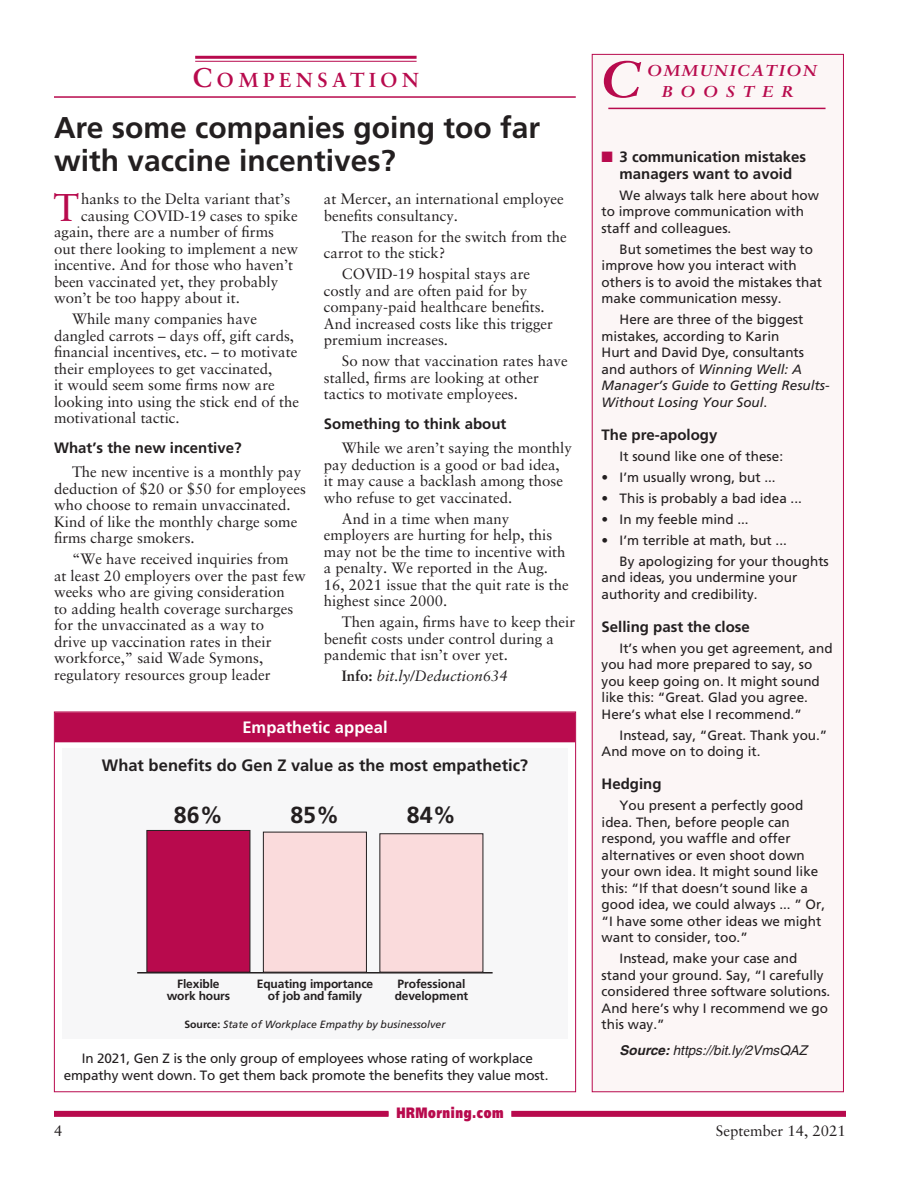
<style>
.page{position:relative;width:918px;height:1188px;background:#fff}
.page>*{position:absolute;margin:0;border:0;box-sizing:border-box;transform-origin:0 0}
.t1{font:italic 700 51.15px "Sabon";color:#b80a4d;scale:1.1 1}
._1a_Copy-drop_charac{font:38.7px "Sabon";color:#b80a4d}
.t2{font:700 30px/33px "Frutiger";color:#231f20}
.t3{font:700 23.25px "Frutiger";color:#231f20}
.Department_Head{font:700 20.25px "Sabon";letter-spacing:.225em;color:#b80a4d}
.t4{font:700 16.5px "Frutiger";color:#231f20}
.box_head{font:700 16.5px "Frutiger";letter-spacing:.005em;color:#fff}
.t5{font:italic 700 15.75px/21px "Sabon";letter-spacing:.1em;color:#b80a4d;text-align:center;scale:1.1 1}
._1___Copy{font:15px/16.5px "Sabon";color:#231f20}
._1a_Copy-drop_charac-2{font:15px "Sabon";color:#231f20}
._5a_Sidebar_subhead{font:700 15px/16.5px "Frutiger";color:#231f20;text-align:center}
._2___Copy_Sub-Head{font:700 15px "Frutiger";color:#231f20}
._1___Copy-2{font:italic 15px "Sabon";color:#231f20}
.t6{font:900 15px "Frutiger";letter-spacing:.05em;color:#b80a4d;scale:.75 1}
._4___Sidebar_Copy{font:13.5px/16.5px "Frutiger";color:#231f20}
.Box_Copy{font:13.5px/16.5px "Frutiger";letter-spacing:-.01em;color:#231f20;text-align:center}
._4a_Sidebar_Bullets{font:13.5px "Frutiger";color:#231f20}
._2d_Sidebar_source_C{font:italic 13.5px "Helvetica";color:#231f20}
.t7{font:700 12px/12px "Frutiger";letter-spacing:-.005em;color:#231f20;text-align:center}
.t8{font:italic 10.5px "Frutiger";color:#231f20}
.s1{font-size:27px}
.s2{font-weight:700;font-style:normal}
.s3{color:#fff}
.s4{color:#b80a4d}
.s5{font-style:italic}
.s6{font-weight:700}
</style>
<div class="page">
<hr style="left:195px;top:56px;width:222px;height:3px;background:#b80a4d">
<hr style="left:195px;top:61px;width:222px;height:1px;background:#b80a4d">
<hr style="left:54px;top:96px;width:522px;height:2px;background:#b80a4d">
<div style="left:54px;top:1111px;width:792px;height:6px;background:#b80a4d"></div>
<div style="left:389px;top:1108px;width:122px;height:18px;background:#fff"></div>
<div style="left:55px;top:712px;width:520px;height:30px;background:#b80a4d"></div>
<div style="left:62px;top:748px;width:506px;height:291px;background:#f7f7f8"></div>
<hr style="left:137px;top:972px;width:356px;height:2px;background:#231f20">
<div style="left:379px;top:833px;width:104px;height:140px;background:#fadbdc;border:1px solid #231f20"></div>
<div style="left:263px;top:832px;width:104px;height:141px;background:#fadbdc;border:1px solid #231f20"></div>
<div style="left:146px;top:830px;width:104px;height:143px;background:#b80a4d;border:1px solid #231f20"></div>
<div style="left:592px;top:54px;width:251px;height:1038px;background:#fcf6f6"></div>
<hr style="left:608px;top:108px;width:218px;height:1px;background:#b80a4d">
<p class="Department_Head" style="left:193px;top:68px;width:228px"><span class="s1">C</span>OMPENSATION</p>
<p class="t2" style="left:54px;top:111px;width:488px">Are some companies going too far with vaccine incentives?</p>
<p class="_1a_Copy-drop_charac" style="left:53px;top:184px;width:27px">T</p>
<p class="_1a_Copy-drop_charac-2" style="left:81px;top:190px;width:211px">hanks to the Delta variant that’s</p>
<p class="_1a_Copy-drop_charac-2" style="left:81px;top:207px;width:218px">causing COVID-19 cases to spike</p>
<p class="_1a_Copy-drop_charac-2" style="left:54px;top:223px;width:222px">again, there are a number of firms</p>
<p class="_1a_Copy-drop_charac-2" style="left:54px;top:240px;width:246px">out there looking to implement a new</p>
<p class="_1a_Copy-drop_charac-2" style="left:54px;top:256px;width:241px">incentive. And for those who haven’t</p>
<p class="_1a_Copy-drop_charac-2" style="left:54px;top:273px;width:226px">been vaccinated yet, they probably</p>
<p class="_1a_Copy-drop_charac-2" style="left:54px;top:289px;width:187px">won’t be too happy about it.</p>
<p class="_1___Copy" style="left:54px;top:311px;width:247px;text-indent:18px">While many companies have dangled carrots – days off, gift cards, financial incentives, etc. – to motivate their employees to get vaccinated,<br>it would seem some firms now are looking into using the stick end of the motivational tactic.</p>
<p class="_2___Copy_Sub-Head" style="left:54px;top:439px;width:189px">What’s the new incentive?</p>
<p class="_1___Copy" style="left:54px;top:464px;width:253px;text-indent:18px">The new incentive is a monthly pay deduction of $20 or $50 for employees who choose to remain unvaccinated.<br>Kind of like the monthly charge some firms charge smokers.</p>
<p class="_1___Copy" style="left:54px;top:551px;width:253px;text-indent:18px">“We have received inquiries from<br>at least 20 employers over the past few weeks who are giving consideration<br>to adding health coverage surcharges for the unvaccinated as a way to<br>drive up vaccination rates in their workforce,” said Wade Symons, regulatory resources group leader</p>
<p class="_1___Copy" style="left:324px;top:191px;width:241px">at Mercer, an international employee benefits consultancy.</p>
<p class="_1___Copy" style="left:324px;top:228px;width:244px;text-indent:18px">The reason for the switch from the carrot to the stick?</p>
<p class="_1___Copy" style="left:324px;top:266px;width:231px;text-indent:18px">COVID-19 hospital stays are costly and are often paid for by company-paid healthcare benefits.<br>And increased costs like this trigger premium increases.</p>
<p class="_1___Copy" style="left:324px;top:353px;width:245px;text-indent:18px">So now that vaccination rates have stalled, firms are looking at other tactics to motivate employees.</p>
<p class="_2___Copy_Sub-Head" style="left:324px;top:415px;width:184px">Something to think about</p>
<p class="_1___Copy" style="left:324px;top:440px;width:250px;text-indent:18px">While we aren’t saying the monthly pay deduction is a good or bad idea, it may cause a backlash among those who refuse to get vaccinated.</p>
<p class="_1___Copy" style="left:324px;top:510px;width:247px;text-indent:18px">And in a time when many employers are hurting for help, this may not be the time to incentive with a penalty. We reported in the Aug.<br>16, 2021 issue that the quit rate is the highest since 2000.</p>
<p class="_1___Copy" style="left:324px;top:614px;width:253px;text-indent:18px">Then again, firms have to keep their benefit costs under control during a pandemic that isn’t over yet.</p>
<p class="_1___Copy-2" style="left:342px;top:667px;width:167px"><span class="s2">Info:</span> bit.ly/Deduction634</p>
<p class="box_head" style="left:242px;top:718px;width:147px">Empathetic appeal</p>
<p class="t4" style="left:102px;top:756px;width:428px">What benefits do Gen Z value as the most empathetic?</p>
<p class="t3" style="left:174px;top:801px;width:51px">86%</p>
<p class="t3" style="left:290px;top:801px;width:51px">85%</p>
<p class="t3" style="left:407px;top:801px;width:51px">84%</p>
<p class="t7" style="left:167px;top:978px;width:65px">Flexible work hours</p>
<p class="t7" style="left:257px;top:978px;width:118px">Equating importance of job and family</p>
<p class="t7" style="left:395px;top:978px;width:75px;text-align:left">Professional development</p>
<p class="t8" style="left:184px;top:1018px;width:263px"><span class="s2">Source:</span> State of Workplace Empathy by businessolver</p>
<p class="Box_Copy" style="left:64px;top:1050px;width:486px">In 2021, Gen Z is the only group of employees whose rating of workplace empathy went down. To get them back promote the benefits they value most.</p>
<p class="t6" style="left:388px;top:1104px;width:166px"><span class="s3">x</span>HRMorning.com<span class="s3">x</span></p>
<p class="t1" style="left:600px;top:48px;width:39px">C</p>
<p class="t5" style="left:647px;top:60px;width:155px">OMMUNICATION<br>BOOSTER</p>
<p class="_5a_Sidebar_subhead" style="left:602px;top:149px;width:206px"><span class="s4">■</span> 3 communication mistakes managers want to avoid</p>
<p class="_4___Sidebar_Copy" style="left:602px;top:187px;width:219px;text-indent:18px">We always talk here about how to improve communication with staff and colleagues.</p>
<p class="_4___Sidebar_Copy" style="left:602px;top:241px;width:222px;text-indent:18px">But sometimes the best way to improve how you interact with others is to avoid the mistakes that make communication messy.</p>
<p class="_4___Sidebar_Copy" style="left:602px;top:311px;width:230px;text-indent:18px">Here are three of the biggest mistakes, according to Karin<br>Hurt and David Dye, consultants and authors of <span class="s5">Winning Well: A<br>Manager’s Guide to Getting Results-<br>Without Losing Your Soul</span>.</p>
<p class="_5a_Sidebar_subhead" style="left:602px;top:426px;width:117px">The pre-apology</p>
<p class="_4___Sidebar_Copy" style="left:620px;top:448px;width:165px">It sound like one of these:</p>
<p class="_4a_Sidebar_Bullets" style="left:602px;top:469px;width:176px">• I’m usually wrong, but ...</p>
<p class="_4a_Sidebar_Bullets" style="left:602px;top:490px;width:202px">• This is probably a bad idea ...</p>
<p class="_4a_Sidebar_Bullets" style="left:602px;top:511px;width:149px">• In my feeble mind ...</p>
<p class="_4a_Sidebar_Bullets" style="left:602px;top:532px;width:187px">• I’m terrible at math, but ...</p>
<p class="_4___Sidebar_Copy" style="left:602px;top:553px;width:229px;text-indent:18px">By apologizing for your thoughts and ideas, you undermine your authority and credibility.</p>
<p class="_5a_Sidebar_subhead" style="left:602px;top:618px;width:150px">Selling past the close</p>
<p class="_4___Sidebar_Copy" style="left:602px;top:640px;width:233px;text-indent:18px">It’s when you get agreement, and you had more prepared to say, so you keep going on. It might sound like this: “Great. Glad you agree.<br>Here’s what else I recommend.”</p>
<p class="_4___Sidebar_Copy" style="left:602px;top:727px;width:227px;text-indent:18px">Instead, say, “Great. Thank you.”<br>And move on to doing it.</p>
<p class="_5a_Sidebar_subhead" style="left:602px;top:776px;width:61px">Hedging</p>
<p class="_4___Sidebar_Copy" style="left:602px;top:797px;width:225px;text-indent:18px">You present a perfectly good idea. Then, before people can respond, you waffle and offer alternatives or even shoot down your own idea. It might sound like this: “If that doesn’t sound like a good idea, we could always ... ” Or, “I have some other ideas we might want to consider, too.”</p>
<p class="_4___Sidebar_Copy" style="left:602px;top:950px;width:230px;text-indent:18px">Instead, make your case and stand your ground. Say, “I carefully considered three software solutions.<br>And here’s why I recommend we go this way.”</p>
<p class="_2d_Sidebar_source_C" style="left:620px;top:1042px;width:189px"><span class="s6">Source:</span> https://bit.ly/2VmsQAZ</p>
<p class="_1___Copy" style="left:54px;top:1123px;width:10px">4</p>
<p class="_1___Copy" style="left:716px;top:1123px;width:132px">September 14, 2021</p>
</div>
